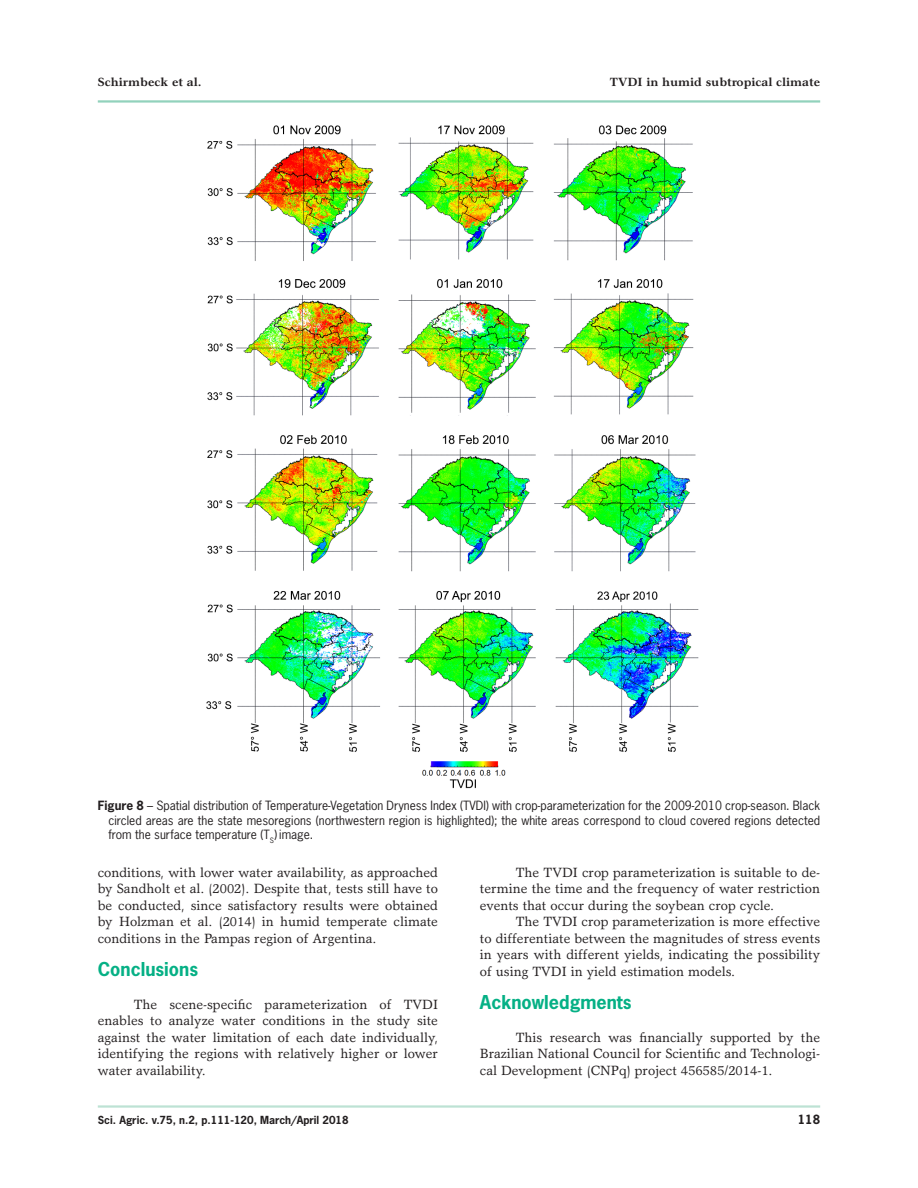
<style>
.page{position:relative;width:918px;height:1188px;background:#fff}
.page>*{position:absolute;margin:0;border:0;box-sizing:border-box;transform-origin:0 0}
._05_-_subitítulo{font:700 18px "News Gothic";color:#05b085}
._07_-_Paragrafo{font:13.5px/16.5px "Garth Graphic";color:#231f20;text-align:justify}
._08_-_legenda_figura{font:12px/14.4px "News Gothic";color:#231f20;text-align:justify}
.t1{font:700 12px "Garth Graphic";color:#231f20}
.t2{font:700 12px "News Gothic";color:#231f20}
.t3{font:700 10.5px "News Gothic";color:#231f20}
.s1{font-weight:700}
</style>
<div class="page">
<hr style="left:98px;top:1105px;width:722px;height:3px;background:#bde2d4">
<hr style="left:98px;top:100px;width:722px;height:3px;background:#92d2bc">
<img style="left:206px;top:125px;width:493px;height:664px">
<p class="t1" style="left:98px;top:75px;width:105px">Schirmbeck et al.</p>
<p class="t1" style="left:610px;top:75px;width:212px">TVDI in humid subtropical climate</p>
<p class="_08_-_legenda_figura" style="left:108px;top:798px;width:713px;text-indent:-11px"><span class="s1">Figure 8</span> – Spatial distribution of Temperature-Vegetation Dryness Index (TVDI) with crop-parameterization for the 2009-2010 crop-season. Black circled areas are the state mesoregions (northwestern region is highlighted); the white areas correspond to cloud covered regions detected from the surface temperature (T<sub>S</sub>) image.</p>
<p class="_07_-_Paragrafo" style="left:98px;top:864px;width:342px">conditions, with lower water availability, as approached by Sandholt et al. (2002). Despite that, tests still have to be conducted, since satisfactory results were obtained by Holzman et al. (2014) in humid temperate climate conditions in the Pampas region of Argentina.</p>
<p class="_05_-_subitítulo" style="left:98px;top:957px;width:102px">Conclusions</p>
<p class="_07_-_Paragrafo" style="left:98px;top:996px;width:342px;text-indent:36px">The scene-specific parameterization of TVDI enables to analyze water conditions in the study site against the water limitation of each date individually, identifying the regions with relatively higher or lower water availability.</p>
<p class="t3" style="left:98px;top:1113px;width:252px">Sci. Agric. v.75, n.2, p.111-120, March/April 2018</p>
<p class="_07_-_Paragrafo" style="left:480px;top:864px;width:342px;text-indent:36px">The TVDI crop parameterization is suitable to de&shy;termine the time and the frequency of water restriction events that occur during the soybean crop cycle.</p>
<p class="_07_-_Paragrafo" style="left:480px;top:913px;width:342px;text-indent:36px">The TVDI crop parameterization is more effective to differentiate between the magnitudes of stress events in years with different yields, indicating the possibility of using TVDI in yield estimation models.</p>
<p class="_05_-_subitítulo" style="left:480px;top:990px;width:153px">Acknowledgments</p>
<p class="_07_-_Paragrafo" style="left:480px;top:1029px;width:342px;text-indent:36px">This research was financially supported by the Brazilian National Council for Scientific and Technologi&shy;cal Development (CNPq) project 456585/2014-1.</p>
<p class="t2" style="left:798px;top:1111px;width:24px">118</p>
</div>
